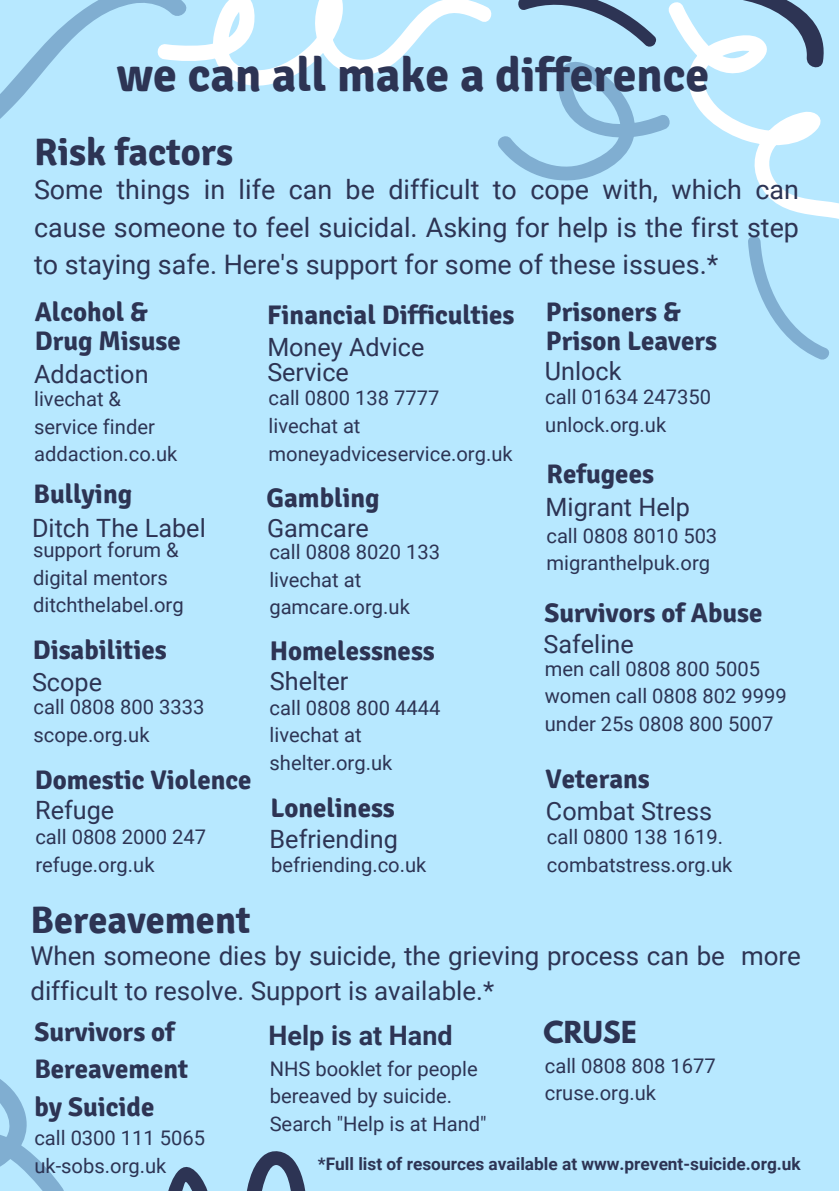
<style>
.page{position:relative;width:839px;height:1191px;background:#fff}
.page>*{position:absolute;margin:0;border:0;box-sizing:border-box;transform-origin:0 0}
.t1{font:700 48px "Signika";color:#2d3454}
.t2{font:700 38.4px "Signika";color:#2d3454}
.t3{font:700 26.8px/29.2px "Signika";color:#2d3454}
.t4{font:26.8px/37.6px "Roboto";color:#2d3454;text-align:justify}
.t5{font:700 26.8px "Roboto";color:#2d3454}
.t6{font:700 26.8px "League Spartan";color:#2d3454}
.t7{font:26px/35.4px "Roboto";color:#2d3454}
.t8{font:25.2px/25px "Roboto";color:#2d3454}
.t9{font:20.2px/27.8px "Roboto";color:#2d3454}
.t10{font:700 17.2px "Roboto";color:#2d3454}
</style>
<div class="page">
<div style="left:0;top:0;width:838px;height:1191px;background:#b7e8ff"></div>
<svg style="left:313px;top:0;width:11px;height:63px"></svg>
<svg style="left:0;top:0;width:313px;height:119px"></svg>
<svg style="left:0;top:1079px;width:64px;height:112px"></svg>
<svg style="left:324px;top:0;width:514px;height:360px"></svg>
<svg style="left:168px;top:1151px;width:138px;height:40px"></svg>
<h1 class="t1" style="left:117px;top:46px;width:594px">we can all make a difference</h1>
<h2 class="t2" style="left:34px;top:129px;width:200px">Risk factors</h2>
<h3 class="t4" style="left:34px;top:170px;width:766px">Some things in life can be difficult to cope with, which can cause someone to feel suicidal. Asking for help is the first step to staying safe. Here's support for some of these issues.*</h3>
<h3 class="t3" style="left:35px;top:297px;width:148px">Alcohol &amp;<br>Drug Misuse</h3>
<p class="t9" style="left:34px;top:384px;width:145px">livechat &amp; service finder addaction.co.uk</p>
<p class="t8" style="left:34px;top:361px;width:116px">Addaction</p>
<h3 class="t3" style="left:33px;top:480px;width:100px">Bullying</h3>
<p class="t9" style="left:33px;top:535px;width:152px">support forum &amp; digital mentors ditchthelabel.org</p>
<p class="t8" style="left:32px;top:515px;width:175px">Ditch The Label</p>
<h3 class="t3" style="left:33px;top:636px;width:135px">Disabilities</h3>
<p class="t9" style="left:34px;top:693px;width:172px">call 0808 800 3333 scope.org.uk</p>
<p class="t8" style="left:32px;top:669px;width:72px">Scope</p>
<h3 class="t3" style="left:35px;top:766px;width:218px">Domestic Violence</h3>
<p class="t9" style="left:35px;top:822px;width:172px">call 0808 2000 247 refuge.org.uk</p>
<p class="t8" style="left:35px;top:797px;width:81px">Refuge</p>
<h3 class="t3" style="left:267px;top:301px;width:249px">Financial Difficulties</h3>
<p class="t8" style="left:267px;top:333px;width:158px">Money Advice<br>Service</p>
<p class="t9" style="left:268px;top:383px;width:246px">call 0800 138 7777 livechat at moneyadviceservice.org.uk</p>
<h3 class="t3" style="left:266px;top:483px;width:115px">Gambling</h3>
<p class="t9" style="left:269px;top:537px;width:172px">call 0808 8020 133 livechat at gamcare.org.uk</p>
<p class="t8" style="left:267px;top:515px;width:103px">Gamcare</p>
<h3 class="t3" style="left:270px;top:637px;width:167px">Homelessness</h3>
<p class="t9" style="left:269px;top:693px;width:172px">call 0808 800 4444 livechat at shelter.org.uk</p>
<p class="t8" style="left:270px;top:668px;width:80px">Shelter</p>
<h3 class="t3" style="left:270px;top:794px;width:126px">Loneliness</h3>
<p class="t9" style="left:271px;top:850px;width:157px">befriending.co.uk</p>
<p class="t8" style="left:269px;top:826px;width:130px">Befriending</p>
<h3 class="t3" style="left:546px;top:297px;width:173px">Prisoners &amp;<br>Prison Leavers</h3>
<p class="t9" style="left:545px;top:383px;width:167px">call 01634 247350 unlock.org.uk</p>
<p class="t8" style="left:544px;top:358px;width:78px">Unlock</p>
<h3 class="t3" style="left:546px;top:460px;width:109px">Refugees</h3>
<p class="t9" style="left:546px;top:521px;width:172px">call 0808 8010 503 migranthelpuk.org</p>
<p class="t8" style="left:545px;top:494px;width:146px">Migrant Help</p>
<h3 class="t3" style="left:544px;top:599px;width:219px">Survivors of Abuse</h3>
<p class="t9" style="left:544px;top:654px;width:243px">men call 0808 800 5005 women call 0808 802 9999 under 25s 0808 800 5007</p>
<p class="t8" style="left:543px;top:631px;width:92px">Safeline</p>
<h3 class="t3" style="left:545px;top:764px;width:106px">Veterans</h3>
<p class="t8" style="left:546px;top:798px;width:168px">Combat Stress</p>
<p class="t9" style="left:547px;top:822px;width:187px">call 0800 138 1619. combatstress.org.uk</p>
<h2 class="t2" style="left:31px;top:897px;width:221px">Bereavement</h2>
<p class="t7" style="left:30px;top:937px;width:772px">When someone dies by suicide, the grieving process can be more difficult to resolve. Support is available.*</p>
<h3 class="t6" style="left:543px;top:1019px;width:95px">CRUSE</h3>
<p class="t9" style="left:545px;top:1051px;width:172px">call 0808 808 1677 cruse.org.uk</p>
<h3 class="t3" style="left:34px;top:1014px;width:155px;line-height:37.4px">Survivors of<br>Bereavement by Suicide</h3>
<p class="t9" style="left:34px;top:1123px;width:172px">call 0300 111 5065 uk-sobs.org.uk</p>
<h3 class="t5" style="left:268px;top:1017px;width:185px">Help is at Hand</h3>
<p class="t9" style="left:270px;top:1054px;width:218px">NHS booklet for people bereaved by suicide.<br>Search "Help is at Hand"</p>
<p class="t10" style="left:318px;top:1152px;width:484px">*Full list of resources available at www.prevent-suicide.org.uk</p>
</div>
